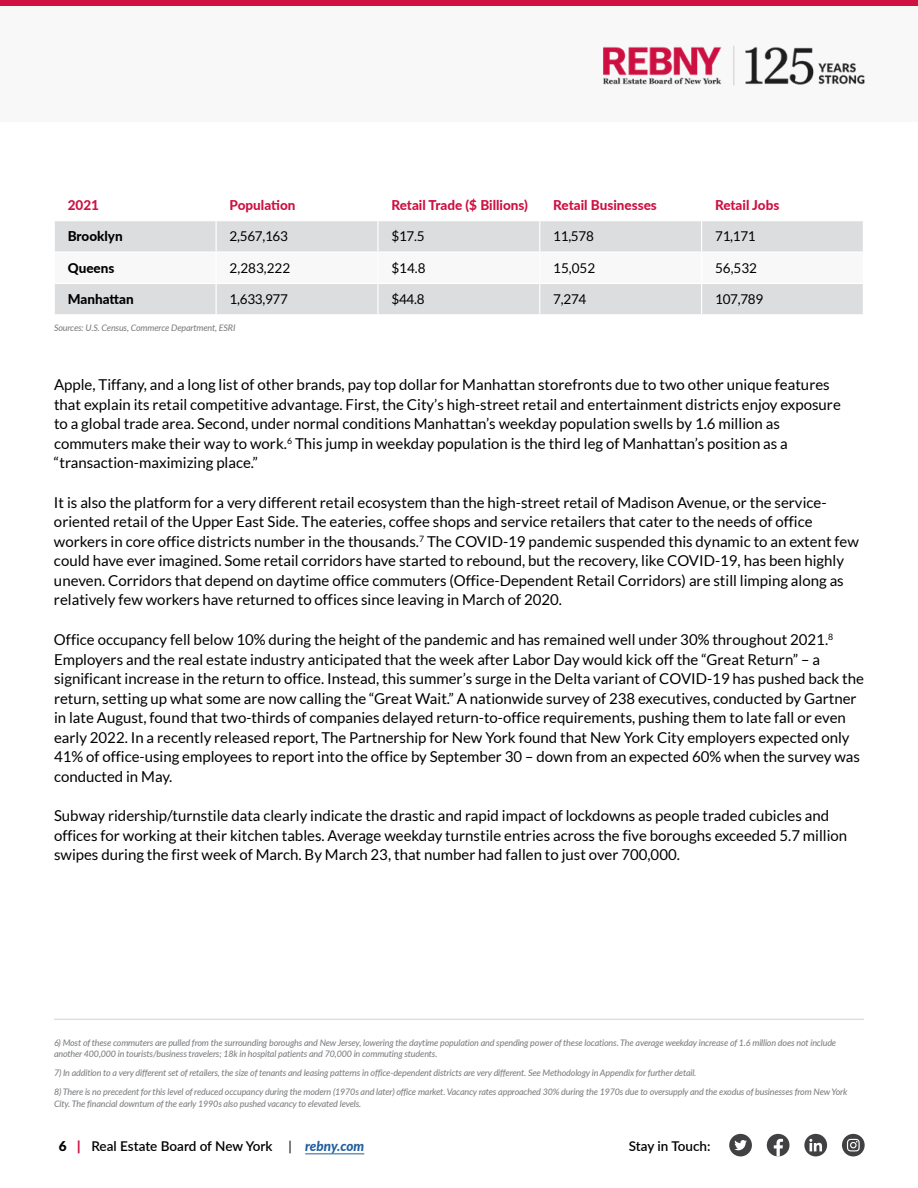
<style>
.page{position:relative;width:918px;height:1188px;background:#fff}
.page>*{position:absolute;margin:0;border:0;box-sizing:border-box;transform-origin:0 0}
.t1{font:15px/19.5px "Lato";color:#000}
.t2{font:13.5px "Lato";letter-spacing:-.02em;color:#000}
.t3{font:800 13.5px "Lato";color:#ce1141}
.t4{font:600 13.5px "Lato";color:#000}
.t5{font:800 13.5px "Lato";color:#000}
.t6{font:italic 500 9px/12px "Lato";letter-spacing:-.02em;color:#808285}
.s1{font-weight:900}
.s2{font-weight:900;color:#ce1141}
.s3{font-weight:400}
.s4{font-weight:800;font-style:italic;color:#215e9e}
</style>
<div class="page">
<div style="left:729px;top:1134px;width:23px;height:22px;background:#414042;border-radius:50%"></div>
<svg style="left:734px;top:1140px;width:13px;height:10px"></svg>
<div style="left:804px;top:1134px;width:23px;height:22px;background:#414042;border-radius:50%"></div>
<svg style="left:809px;top:1139px;width:13px;height:12px"></svg>
<div style="left:842px;top:1134px;width:23px;height:22px;background:#414042;border-radius:50%"></div>
<svg style="left:847px;top:1139px;width:13px;height:12px"></svg>
<div style="left:767px;top:1134px;width:23px;height:22px;background:#414042;border-radius:50%"></div>
<svg style="left:774px;top:1139px;width:9px;height:18px"></svg>
<div style="left:0;top:0;width:918px;height:122px;background:#f8f8f9"></div>
<img style="left:603px;top:46px;width:262px;height:40px">
<hr style="left:305px;top:1154px;width:59px;height:1px;background:#215e9e">
<div style="left:0;top:0;width:918px;height:6px;background:#ce1141"></div>
<div style="left:55px;top:221px;width:808px;height:93px;background:#dcddde"></div>
<svg style="left:55px;top:253px;width:808px;height:30px"></svg>
<hr style="left:216px;top:221px;width:1px;height:30px;background:#fff">
<hr style="left:377px;top:221px;width:2px;height:30px;background:#fff">
<hr style="left:539px;top:221px;width:1px;height:30px;background:#fff">
<hr style="left:701px;top:221px;width:1px;height:30px;background:#fff">
<hr style="left:55px;top:251px;width:161px;height:2px;background:#fff">
<hr style="left:216px;top:251px;width:162px;height:2px;background:#fff">
<hr style="left:216px;top:253px;width:1px;height:30px;background:#fff">
<hr style="left:378px;top:251px;width:162px;height:2px;background:#fff">
<hr style="left:377px;top:253px;width:2px;height:30px;background:#fff">
<hr style="left:540px;top:251px;width:162px;height:2px;background:#fff">
<hr style="left:539px;top:253px;width:1px;height:30px;background:#fff">
<hr style="left:702px;top:251px;width:162px;height:2px;background:#fff">
<hr style="left:701px;top:253px;width:1px;height:30px;background:#fff">
<hr style="left:55px;top:283px;width:161px;height:1px;background:#fff">
<hr style="left:216px;top:283px;width:162px;height:1px;background:#fff">
<hr style="left:216px;top:284px;width:1px;height:30px;background:#fff">
<hr style="left:378px;top:283px;width:162px;height:1px;background:#fff">
<hr style="left:377px;top:284px;width:2px;height:30px;background:#fff">
<hr style="left:540px;top:283px;width:162px;height:1px;background:#fff">
<hr style="left:539px;top:284px;width:1px;height:30px;background:#fff">
<hr style="left:702px;top:283px;width:162px;height:1px;background:#fff">
<hr style="left:701px;top:284px;width:1px;height:30px;background:#fff">
<hr style="left:54px;top:1019px;width:810px;height:1px;background:#d1d3d4">
<p class="t3" style="left:68px;top:195px;width:33px">2021</p>
<p class="t3" style="left:230px;top:195px;width:67px">Population</p>
<p class="t3" style="left:391px;top:195px;width:138px">Retail Trade ($ Billions)</p>
<p class="t3" style="left:553px;top:195px;width:105px">Retail Businesses</p>
<p class="t3" style="left:715px;top:195px;width:66px">Retail Jobs</p>
<p class="t5" style="left:68px;top:226px;width:56px">Brooklyn</p>
<p class="t2" style="left:230px;top:229px;width:60px">2,567,163</p>
<p class="t2" style="left:391px;top:229px;width:35px">$17.5</p>
<p class="t2" style="left:553px;top:229px;width:42px">11,578</p>
<p class="t2" style="left:715px;top:229px;width:42px">71,171</p>
<p class="t5" style="left:68px;top:258px;width:48px">Queens</p>
<p class="t2" style="left:230px;top:260px;width:62px">2,283,222</p>
<p class="t2" style="left:391px;top:260px;width:36px">$14.8</p>
<p class="t2" style="left:553px;top:260px;width:44px">15,052</p>
<p class="t2" style="left:715px;top:260px;width:44px">56,532</p>
<p class="t5" style="left:68px;top:289px;width:67px">Manhattan</p>
<p class="t2" style="left:230px;top:292px;width:60px">1,633,977</p>
<p class="t2" style="left:391px;top:292px;width:35px">$44.8</p>
<p class="t2" style="left:553px;top:292px;width:35px">7,274</p>
<p class="t2" style="left:715px;top:292px;width:50px">107,789</p>
<p class="t6" style="left:54px;top:321px;width:183px">Sources: U.S. Census, Commerce Department, ESRI</p>
<p class="t1" style="left:54px;top:375px;width:788px">Apple, Tiffany, and a long list of other brands, pay top dollar for Manhattan storefronts due to two other unique features that explain its retail competitive advantage. First, the City’s high-street retail and entertainment districts enjoy exposure to a global trade area. Second, under normal conditions Manhattan’s weekday population swells by 1.6 million as commuters make their way to work.<sup>6</sup> This jump in weekday population is the third leg of Manhattan’s position as a “transaction-maximizing place.”</p>
<p class="t1" style="left:54px;top:493px;width:806px">It is also the platform for a very different retail ecosystem than the high-street retail of Madison Avenue, or the service&shy;oriented retail of the Upper East Side. The eateries, coffee shops and service retailers that cater to the needs of office workers in core office districts number in the thousands.<sup>7</sup> The COVID-19 pandemic suspended this dynamic to an extent few could have ever imagined. Some retail corridors have started to rebound, but the recovery, like COVID-19, has been highly uneven. Corridors that depend on daytime office commuters (Office-Dependent Retail Corridors) are still limping along as relatively few workers have returned to offices since leaving in March of 2020.</p>
<p class="t1" style="left:54px;top:630px;width:811px">Office occupancy fell below 10% during the height of the pandemic and has remained well under 30% throughout 2021.<sup>8<br></sup>Employers and the real estate industry anticipated that the week after Labor Day would kick off the “Great Return” – a significant increase in the return to office. Instead, this summer’s surge in the Delta variant of COVID-19 has pushed back the return, setting up what some are now calling the “Great Wait.” A nationwide survey of 238 executives, conducted by Gartner in late August, found that two-thirds of companies delayed return-to-office requirements, pushing them to late fall or even early 2022. In a recently released report, The Partnership for New York found that New York City employers expected only 41% of office-using employees to report into the office by September 30 – down from an expected 60% when the survey was conducted in May.</p>
<p class="t1" style="left:54px;top:806px;width:795px">Subway ridership/turnstile data clearly indicate the drastic and rapid impact of lockdowns as people traded cubicles and offices for working at their kitchen tables. Average weekday turnstile entries across the five boroughs exceeded 5.7 million swipes during the first week of March. By March 23, that number had fallen to just over 700,000.</p>
<p class="t6" style="left:54px;top:1036px;width:784px">6) Most of these commuters are pulled from the surrounding boroughs and New Jersey, lowering the daytime population and spending power of these locations. The average weekday increase of 1.6 million does not include another 400,000 in tourists/business travelers; 18k in hospital patients and 70,000 in commuting students.</p>
<p class="t6" style="left:54px;top:1067px;width:644px">7) In addition to a very different set of retailers, the size of tenants and leasing patterns in office-dependent districts are very different. See Methodology in Appendix for further detail.</p>
<p class="t6" style="left:54px;top:1085px;width:795px">8) There is no precedent for this level of reduced occupancy during the modern (1970s and later) office market. Vacancy rates approached 30% during the 1970s due to oversupply and the exodus of businesses from New York<br>City. The financial downturn of the early 1990s also pushed vacancy to elevated levels.</p>
<p class="t4" style="left:59px;top:1136px;width:307px"><span class="s1">6</span> <span class="s2">|</span> Real Estate Board of New York <span class="s3">|</span> <span class="s4">rebny.com</span></p>
<p class="t4" style="left:629px;top:1136px;width:83px">Stay in Touch:</p>
</div>
